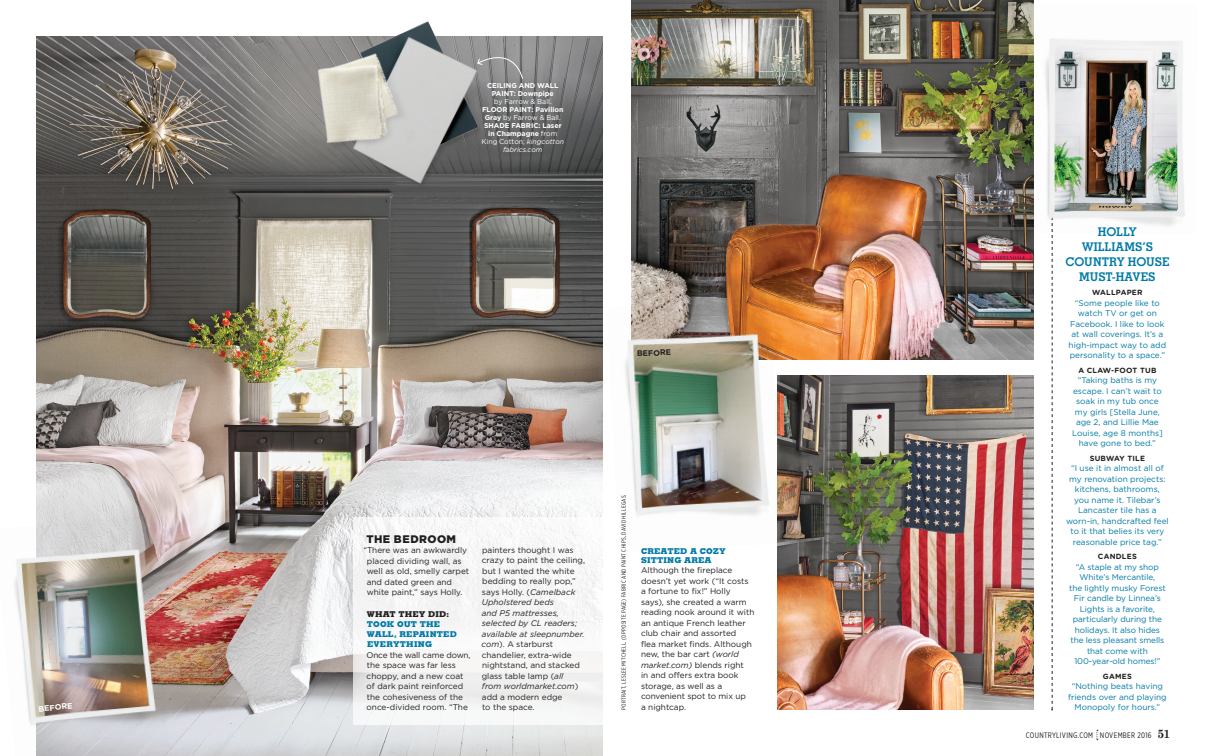
<style>
.page{position:relative;width:1206px;height:756px;background:#fff}
.page>*{position:absolute;margin:0;border:0;box-sizing:border-box;transform-origin:0 0}
.t1{font:700 12px/15px "Memphis LT Pro";letter-spacing:.005em;color:#007aa6;text-align:center}
.t2{font:900 11px "Gotham";letter-spacing:.04em;color:#231f20}
.t3{font:8.2px/10.5px "Gotham";color:#231f20}
.t4{font:8.2px/10.5px "Gotham";color:#007aa6;text-align:center}
.t5{font:800 8px/10px "Memphis LT Pro";letter-spacing:.015em;color:#007aa6}
.t6{font:8px "Gotham X Narrow";letter-spacing:.04em;color:#231f20}
.t7{font:800 8px "Memphis LT Pro";letter-spacing:.015em;color:#231f20}
.t8{font:700 8px "Gotham";color:#fff}
.t9{font:700 8px "Gotham";color:#231f20}
.t10{font:700 7.5px "Gotham Rounded";letter-spacing:.03em;color:#231f20}
.t11{font:700 7px/8px "Gotham";color:#fff;text-align:center}
.t12{font:7px "Gotham";color:#fff}
.t13{font:6px "Gotham X Narrow";letter-spacing:.04em;color:#231f20}
.s1{font-weight:400}
.s2{font-weight:400;font-style:italic}
.s3{font-style:italic}
.s4{font-family:"Century Schoolbook Std";font-weight:700;font-size:12px}
</style>
<div class="page">
<img style="left:36px;top:36px;width:567px;height:720px">
<img style="left:14px;top:514px;width:156px;height:242px">
<img style="left:631px;top:0;width:402px;height:360px">
<img style="left:778px;top:375px;width:255px;height:335px">
<img style="left:1028px;top:4px;width:6px;height:231px">
<svg style="left:1051px;top:230px;width:2px;height:481px"></svg>
<img style="left:1045px;top:39px;width:140px;height:191px">
<img style="left:625px;top:298px;width:158px;height:256px">
<img style="left:336px;top:36px;width:167px;height:171px">
<img style="left:268px;top:21px;width:171px;height:166px">
<div style="left:353px;top:517px;width:250px;height:208px;background:#f6f7f7"></div>
<div style="left:353px;top:621px;width:325px;height:82px;background:#f8f6f6"></div>
<svg style="left:477px;top:44px;width:46px;height:35px;background:#959495"></svg>
<p class="t8" style="left:38px;top:704px;width:36px;rotate:-6deg">BEFORE</p>
<p class="t11" style="left:487px;top:81px;width:73px">CEILING AND WALL<br>PAINT: Downpipe</p>
<p class="t12" style="left:494px;top:97px;width:59px">by Farrow &amp; Ball.</p>
<p class="t11" style="left:482px;top:105px;width:84px">FLOOR PAINT: Pavilion<br>Gray <span class="s1">by Farrow &amp; Ball.<br></span>SHADE FABRIC: Laser in Champagne <span class="s1">from<br>King Cotton;</span> <span class="s2">kingcotton fabrics.com</span></p>
<p class="t9" style="left:637px;top:348px;width:36px;rotate:-3deg">BEFORE</p>
<h2 class="t2" style="left:366px;top:531px;width:91px">THE BEDROOM</h2>
<p class="t3" style="left:367px;top:545px;width:104px;text-indent:-3px">“There was an awkwardly placed dividing wall, as well as old, smelly carpet and dated green and white paint,” says Holly.</p>
<p class="t7" style="left:367px;top:609px;width:84px">WHAT THEY DID:</p>
<p class="t5" style="left:367px;top:619px;width:91px">TOOK OUT THE<br>WALL, REPAINTED<br>EVERYTHING</p>
<p class="t3" style="left:367px;top:649px;width:106px">Once the wall came down, the space was far less choppy, and a new coat of dark paint reinforced the cohesiveness of the once-divided room. “The</p>
<p class="t3" style="left:482px;top:544px;width:105px">painters thought I was crazy to paint the ceiling, but I wanted the white bedding to really pop,” says Holly. (<span class="s3">Camelback<br>Upholstered beds<br>and P5 mattresses, selected by CL readers; available at sleepnumber. com</span>). A starburst chandelier, extra-wide nightstand, and stacked glass table lamp (<span class="s3">all<br>from worldmarket.com</span>) add a modern edge<br>to the space.</p>
<p class="t13" style="left:620px;top:710px;width:217px;rotate:-90deg">PORTRAIT, LESLEE MITCHELL. (OPPOSITE PAGE) FABRIC AND PAINT CHIPS, DAVID HILLEGAS.</p>
<p class="t5" style="left:641px;top:546px;width:86px;line-height:9px">CREATED A COZY<br>SITTING AREA</p>
<p class="t3" style="left:641px;top:565px;width:115px">Although the fireplace doesn’t yet work (“It costs a fortune to fix!” Holly says), she created a warm reading nook around it with an antique French leather club chair and assorted<br>flea market finds. Although new, the bar cart <span class="s3">(world market.com)</span> blends right<br>in and offers extra book storage, as well as a convenient spot to mix up<br>a nightcap.</p>
<h1 class="t1" style="left:1065px;top:224px;width:106px">HOLLY<br>WILLIAMS’S<br>COUNTRY HOUSE<br>MUST-HAVES</h1>
<p class="t10" style="left:1092px;top:287px;width:52px">WALLPAPER</p>
<p class="t4" style="left:1069px;top:297px;width:99px">“Some people like to watch TV or get on<br>Facebook. I like to look at wall coverings. It’s a high-impact way to add personality to a space.”</p>
<p class="t10" style="left:1078px;top:365px;width:80px">A CLAW-FOOT TUB</p>
<p class="t4" style="left:1072px;top:375px;width:92px">“Taking baths is my escape. I can’t wait to soak in my tub once my girls [Stella June, age 2, and Lillie Mae<br>Louise, age 8 months] have gone to bed.”</p>
<p class="t10" style="left:1090px;top:453px;width:57px">SUBWAY TILE</p>
<p class="t4" style="left:1066px;top:463px;width:104px">“I use it in almost all of my renovation projects: kitchens, bathrooms,<br>you name it. Tilebar’s<br>Lancaster tile has a worn-in, handcrafted feel to it that belies its very reasonable price tag.”</p>
<p class="t10" style="left:1098px;top:551px;width:40px">CANDLES</p>
<p class="t4" style="left:1069px;top:561px;width:98px">“A staple at my shop<br>White’s Mercantile,<br>the lightly musky Forest<br>Fir candle by Linnea’s<br>Lights is a favorite, particularly during the holidays. It also hides the less pleasant smells that come with<br>100-year-old homes!”</p>
<p class="t10" style="left:1103px;top:671px;width:30px">GAMES</p>
<p class="t4" style="left:1068px;top:681px;width:100px">“Nothing beats having friends over and playing<br>Monopoly for hours.”</p>
<p class="t6" style="left:1026px;top:730px;width:146px">COUNTRYLIVING.COM NOVEMBER 2016 <span class="s4">51</span></p>
</div>
